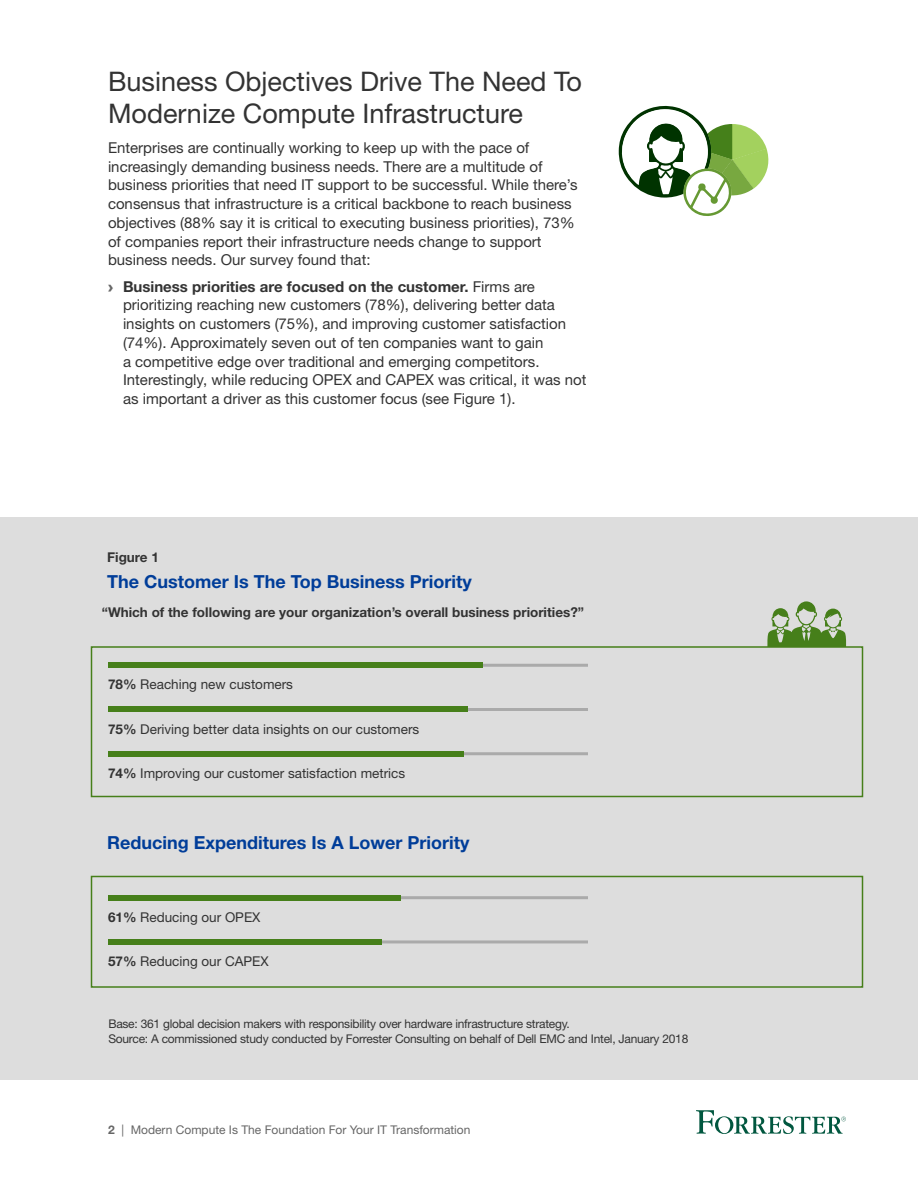
<style>
.page{position:relative;width:918px;height:1188px;background:#fff}
.page>*{position:absolute;margin:0;border:0;box-sizing:border-box;transform-origin:0 0}
.t1{font:27px/31.5px "Helvetica Neue LT Std";color:#333}
.t2{font:700 18px "Helvetica Neue LT Std";color:#003d99}
.t3{font:15px/18.8px "Helvetica Neue LT Std";color:#333}
.t4{font:13.5px "Helvetica Neue LT Std";color:#333}
.t5{font:700 13.5px "Helvetica Neue LT Std";color:#333}
.t6{font:12px/15px "Helvetica Neue LT Std";letter-spacing:-.02em;color:#333}
.t7{font:12px "Helvetica Neue LT Std";color:#666}
.s1{font-family:"Arial";font-weight:900;color:#666}
.s2{font-weight:700}
</style>
<div class="page">
<svg style="left:696px;top:1110px;width:150px;height:24px"></svg>
<svg style="left:618px;top:105px;width:151px;height:111px"></svg>
<div style="left:0;top:517px;width:918px;height:563px;background:#ddd"></div>
<hr style="left:108px;top:664px;width:480px;height:3px;background:#aaa">
<div style="left:108px;top:662px;width:374px;height:6px;background:#467f1a"></div>
<hr style="left:108px;top:708px;width:480px;height:3px;background:#aaa">
<div style="left:108px;top:706px;width:360px;height:6px;background:#467f1a"></div>
<hr style="left:108px;top:752px;width:480px;height:3px;background:#aaa">
<div style="left:108px;top:751px;width:355px;height:6px;background:#467f1a"></div>
<hr style="left:108px;top:896px;width:480px;height:3px;background:#aaa">
<div style="left:108px;top:895px;width:293px;height:6px;background:#467f1a"></div>
<hr style="left:108px;top:940px;width:480px;height:3px;background:#aaa">
<div style="left:108px;top:939px;width:274px;height:6px;background:#467f1a"></div>
<div style="left:91px;top:646px;width:772px;height:151px;border:2px solid #467f1a"></div>
<div style="left:91px;top:876px;width:772px;height:112px;border:2px solid #467f1a"></div>
<svg style="left:767px;top:601px;width:79px;height:46px"></svg>
<h1 class="t1" style="left:108px;top:66px;width:476px">Business Objectives Drive The Need To<br>Modernize Compute Infrastructure</h1>
<p class="t3" style="left:108px;top:138px;width:471px">Enterprises are continually working to keep up with the pace of increasingly demanding business needs. There are a multitude of business priorities that need IT support to be successful. While there’s consensus that infrastructure is a critical backbone to reach business objectives (88% say it is critical to executing business priorities), 73% of companies report their infrastructure needs change to support business needs. Our survey found that:</p>
<p class="t3" style="left:123px;top:277px;width:465px;text-indent:-15px"><span class="s1">›</span> <span class="s2">Business priorities are focused on the customer.</span> Firms are prioritizing reaching new customers (78%), delivering better data insights on customers (75%), and improving customer satisfaction (74%). Approximately seven out of ten companies want to gain<br>a competitive edge over traditional and emerging competitors.<br>Interestingly, while reducing OPEX and CAPEX was critical, it was not as important a driver as this customer focus (see Figure 1).</p>
<p class="t5" style="left:107px;top:549px;width:53px">Figure 1</p>
<p class="t2" style="left:107px;top:571px;width:366px">The Customer Is The Top Business Priority</p>
<p class="t5" style="left:102px;top:604px;width:484px">“Which of the following are your organization’s overall business priorities?”</p>
<p class="t4" style="left:108px;top:677px;width:187px"><span class="s2">78%</span> Reaching new customers</p>
<p class="t4" style="left:108px;top:721px;width:313px"><span class="s2">75%</span> Deriving better data insights on our customers</p>
<p class="t4" style="left:108px;top:765px;width:299px"><span class="s2">74%</span> Improving our customer satisfaction metrics</p>
<p class="t2" style="left:107px;top:832px;width:364px">Reducing Expenditures Is A Lower Priority</p>
<p class="t4" style="left:108px;top:909px;width:154px"><span class="s2">61%</span> Reducing our OPEX</p>
<p class="t4" style="left:108px;top:953px;width:162px"><span class="s2">57%</span> Reducing our CAPEX</p>
<p class="t6" style="left:108px;top:1016px;width:582px">Base: 361 global decision makers with responsibility over hardware infrastructure strategy.<br>Source: A commissioned study conducted by Forrester Consulting on behalf of Dell EMC and Intel, January 2018</p>
<p class="t7" style="left:108px;top:1123px;width:364px"><span class="s2">2</span> | Modern Compute Is The Foundation For Your IT Transformation</p>
</div>
